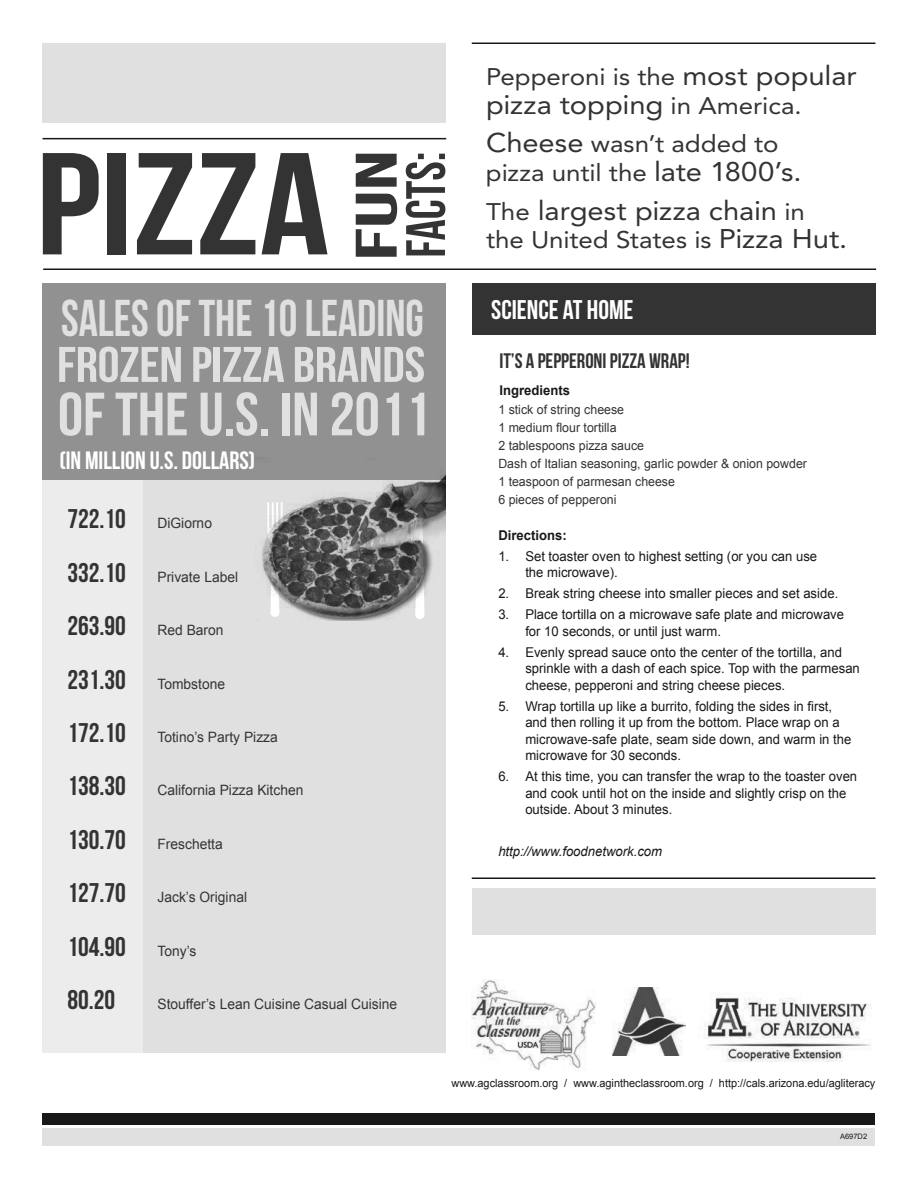
<style>
.page{position:relative;width:918px;height:1188px;background:#fff}
.page>*{position:absolute;margin:0;border:0;box-sizing:border-box;transform-origin:0 0}
.t1{font:144.75px "Bebas Neue";color:#333;scale:1.18 1}
.t2{font:61.05px "Bebas Neue";color:#e0e0e0;scale:1.04 1}
.t3{font:58.5px "Bebas Neue";color:#343434;scale:1.62 1}
.t4{font:55.35px "Bebas Neue";color:#343434;scale:.94 1}
.t5{font:51.75px "Bebas Neue";color:#e0e0e0;scale:.91 1}
.t6{font:49.95px "Bebas Neue";letter-spacing:-.005em;color:#e0e0e0;scale:1.11 1}
.number{font:27px "Bebas Neue";color:#333}
.HEAD{font:27px "Bebas Neue";color:#fff}
.funfact{font:26.85px "Avenir";letter-spacing:-.005em;color:#333;scale:1.09 1}
.t7{font:25.05px "Bebas Neue";color:#fff}
.funfact-2{font:23.85px/28.5px "Avenir";color:#343434;scale:1.09 1}
.subhead{font:21px "Bebas Neue";color:#333}
.number-2{font:14.25px "Arial";color:#343434}
.numbers_list{font:13.5px/16.5px "Arial";color:#181818}
.numbers_list-2{font:italic 13.5px "Arial";color:#181818}
.BODY{font:700 13.5px "Arial";color:#181818}
.numbers_list-3{font:700 13.5px "Arial";color:#181818}
.BODY-2{font:12.75px "Arial";color:#333}
.BODY-3{font:11.25px "Arial";color:#181818}
.t8{font:7.5px "Arial";color:#181818}
.s1{font-family:"Bebas Neue";font-size:27px;color:#333}
.s2{font-family:"Arial";font-size:14.25px;color:#343434}
.s3{font-size:26.85px;color:#333}
.s4{font-size:23.85px;color:#343434}
</style>
<div class="page">
<div style="left:43px;top:480px;width:403px;height:573px;background:#e0e0e0"></div>
<div style="left:43px;top:480px;width:100px;height:573px;background:#ececec"></div>
<div style="left:43px;top:1128px;width:832px;height:17px;background:#e0e0e0"></div>
<div style="left:43px;top:1113px;width:832px;height:11px;background:#181818"></div>
<img style="left:704px;top:997px;width:168px;height:65px">
<img style="left:613px;top:988px;width:72px;height:67px">
<img style="left:472px;top:980px;width:124px;height:91px">
<hr style="left:472px;top:43px;width:403px;height:1px;background:#181818">
<hr style="left:43px;top:138px;width:403px;height:1px;background:#181818">
<div style="left:43px;top:43px;width:403px;height:80px;background:#e0e0e0"></div>
<hr style="left:43px;top:268px;width:833px;height:2px;background:#181818">
<div style="left:472px;top:284px;width:403px;height:51px;background:#333"></div>
<hr style="left:472px;top:878px;width:403px;height:1px;background:#181818">
<div style="left:472px;top:888px;width:403px;height:47px;background:#e0e0e0"></div>
<div style="left:43px;top:284px;width:403px;height:196px;background:#919191"></div>
<img style="left:261px;top:474px;width:185px;height:147px">
<p class="t1" style="left:36px;top:124px;width:250px">PIZZA</p>
<p class="t3" style="left:344px;top:261px;width:70px;rotate:-90deg">FUN</p>
<p class="t4" style="left:395px;top:258px;width:114px;rotate:-90deg">FACTS:</p>
<p class="t5" style="left:61px;top:290px;width:400px">SALES OF THE 10 LEADING</p>
<p class="t6" style="left:57px;top:337px;width:333px">FROZEN PIZZA BRANDS</p>
<p class="t2" style="left:58px;top:381px;width:360px">OF THE U.S. IN 2011</p>
<p class="t7" style="left:59px;top:447px;width:197px">(IN MILLION U.S. DOLLARS)</p>
<p class="number-2" style="left:68px;top:514px;width:146px"><span class="s1">722.10</span> DiGiorno</p>
<p class="number-2" style="left:68px;top:567px;width:172px"><span class="s1">332.10</span> Private Label</p>
<p class="number-2" style="left:68px;top:621px;width:158px"><span class="s1">263.90</span> Red Baron</p>
<p class="number-2" style="left:68px;top:674px;width:159px"><span class="s1">231.30</span> Tombstone</p>
<p class="number-2" style="left:68px;top:728px;width:212px"><span class="s1">172.10</span> Totino’s Party Pizza</p>
<p class="number-2" style="left:68px;top:781px;width:237px"><span class="s1">138.30</span> California Pizza Kitchen</p>
<p class="number-2" style="left:68px;top:834px;width:157px"><span class="s1">130.70</span> Freschetta</p>
<p class="number-2" style="left:68px;top:888px;width:181px"><span class="s1">127.70</span> Jack’s Original</p>
<p class="number" style="left:68px;top:931px;width:130px">104.90 <span class="s2">Tony’s</span></p>
<p class="number" style="left:68px;top:985px;width:49px">80.20</p>
<p class="number-2" style="left:158px;top:995px;width:241px">Stouffer’s Lean Cuisine Casual Cuisine</p>
<p class="funfact-2" style="left:486px;top:63px;width:342px">Pepperoni is the <span class="s3">most popular</span></p>
<p class="funfact" style="left:486px;top:89px;width:291px">pizza topping <span class="s4">in America.</span></p>
<p class="funfact-2" style="left:486px;top:130px;width:291px"><span class="s3">Cheese</span> wasn’t added to pizza until the <span class="s3">late 1800’s.</span></p>
<p class="funfact" style="left:486px;top:195px;width:294px"><span class="s4">The</span> largest pizza chain <span class="s4">in</span></p>
<p class="funfact-2" style="left:486px;top:226px;width:333px">the United States is <span class="s3">Pizza Hut.</span></p>
<p class="HEAD" style="left:491px;top:294px;width:144px">SCIENCE AT HOME</p>
<p class="subhead" style="left:499px;top:349px;width:192px">IT’S A PEPPERONI PIZZA WRAP!</p>
<p class="BODY" style="left:499px;top:383px;width:72px">Ingredients</p>
<p class="BODY-2" style="left:498px;top:401px;width:127px">1 stick of string cheese</p>
<p class="BODY-2" style="left:498px;top:419px;width:120px">1 medium flour tortilla</p>
<p class="BODY-2" style="left:498px;top:437px;width:147px">2 tablespoons pizza sauce</p>
<p class="BODY-2" style="left:498px;top:455px;width:310px">Dash of Italian seasoning, garlic powder &amp; onion powder</p>
<p class="BODY-2" style="left:498px;top:473px;width:178px">1 teaspoon of parmesan cheese</p>
<p class="BODY-2" style="left:498px;top:491px;width:120px">6 pieces of pepperoni</p>
<p class="numbers_list-3" style="left:498px;top:527px;width:70px">Directions:</p>
<p class="numbers_list" style="left:525px;top:548px;width:293px;text-indent:-27px">1. Set toaster oven to highest setting (or you can use the microwave).</p>
<p class="numbers_list" style="left:498px;top:585px;width:341px">2. Break string cheese into smaller pieces and set aside.</p>
<p class="numbers_list" style="left:525px;top:606px;width:320px;text-indent:-27px">3. Place tortilla on a microwave safe plate and microwave for 10 seconds, or until just warm.</p>
<p class="numbers_list" style="left:525px;top:644px;width:336px;text-indent:-27px">4. Evenly spread sauce onto the center of the tortilla, and sprinkle with a dash of each spice. Top with the parmesan cheese, pepperoni and string cheese pieces.</p>
<p class="numbers_list" style="left:525px;top:698px;width:328px;text-indent:-27px">5. Wrap tortilla up like a burrito, folding the sides in first, and then rolling it up from the bottom. Place wrap on a microwave-safe plate, seam side down, and warm in the microwave for 30 seconds.</p>
<p class="numbers_list" style="left:525px;top:768px;width:333px;text-indent:-27px">6. At this time, you can transfer the wrap to the toaster oven and cook until hot on the inside and slightly crisp on the outside. About 3 minutes.</p>
<p class="numbers_list-2" style="left:498px;top:844px;width:165px">http://www.foodnetwork.com</p>
<p class="BODY-3" style="left:452px;top:1075px;width:425px">www.agclassroom.org / www.agintheclassroom.org / http://cals.arizona.edu/agliteracy</p>
<p class="t8" style="left:840px;top:1132px;width:29px">A697D2</p>
</div>
